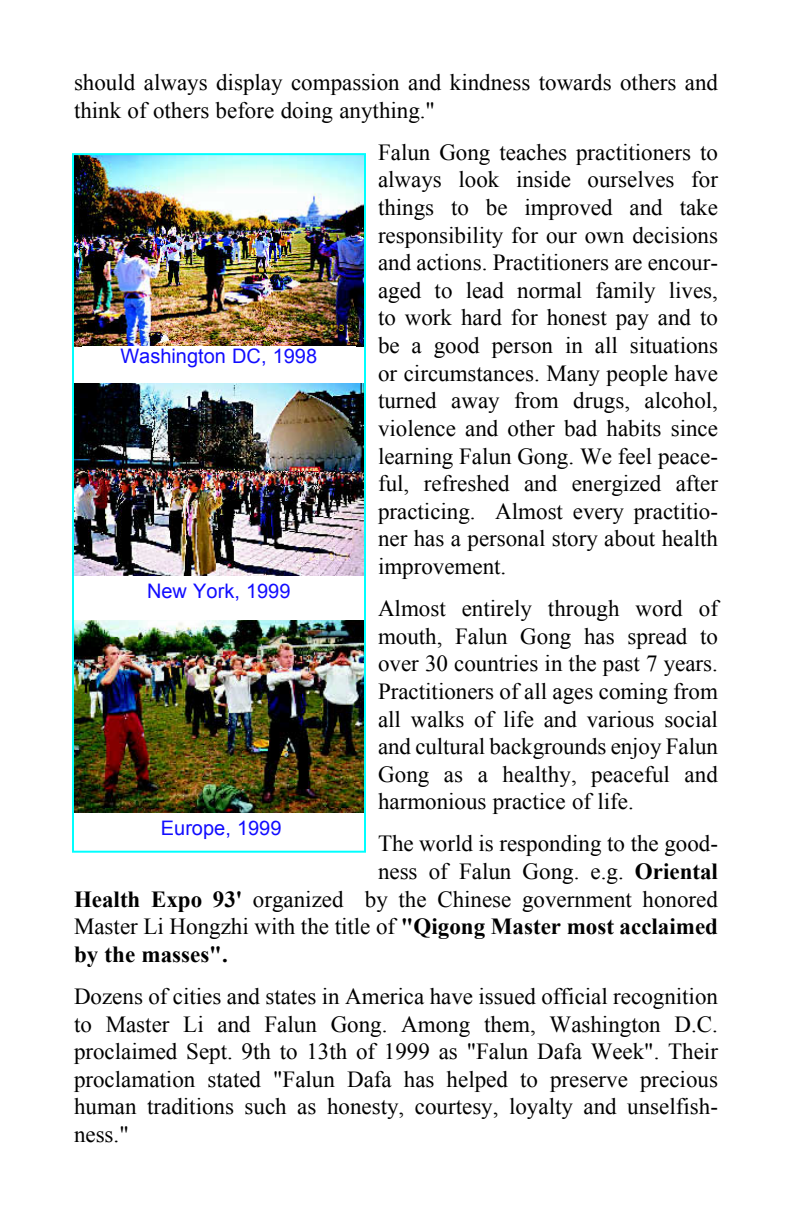
<style>
.page{position:relative;width:792px;height:1225px;background:#fff}
.page>*{position:absolute;margin:0;border:0;box-sizing:border-box;transform-origin:0 0}
.t1{font:23px/27.6px "Times New Roman";color:#000;text-align:justify}
.t2{font:700 23px "Times New Roman";color:#000}
.t3{font:20px "Arial";color:#120dff}
.s1{font-weight:700}
</style>
<div class="page">
<img style="left:75px;top:383px;width:288px;height:192px">
<img style="left:75px;top:620px;width:288px;height:192px">
<img style="left:75px;top:156px;width:288px;height:190px">
<div style="left:72px;top:153px;width:294px;height:699px;border:2px solid #0ff"></div>
<p class="t1" style="left:74px;top:68px;width:646px">should always display compassion and kindness towards others and think of others before doing anything."</p>
<p class="t1" style="left:378px;top:138px;width:342px">Falun Gong teaches practitioners to always look inside ourselves for things to be improved and take responsibility for our own decisions and actions. Practitioners are encour&shy;aged to lead normal family lives, to work hard for honest pay and to be a good person in all situations or circumstances. Many people have turned away from drugs, alcohol, violence and other bad habits since learning Falun Gong. We feel peace&shy;ful, refreshed and energized after practicing. Almost every practitio&shy;ner has a personal story about health improvement.</p>
<p class="t1" style="left:378px;top:594px;width:342px">Almost entirely through word of mouth, Falun Gong has spread to over 30 countries in the past 7 years.<br>Practitioners of all ages coming from all walks of life and various social and cultural backgrounds enjoy Falun Gong as a healthy, peaceful and harmonious practice of life.</p>
<p class="t1" style="left:378px;top:829px;width:341px">The world is responding to the good-</p>
<p class="t1" style="left:378px;top:856px;width:342px">ness of Falun Gong. e.g. <span class="s1">Oriental</span></p>
<p class="t1" style="left:74px;top:884px;width:646px"><span class="s1">Health Expo 93'</span> organized by the Chinese government honored</p>
<p class="t1" style="left:74px;top:912px;width:646px">Master Li Hongzhi with the title of <span class="s1">"Qigong Master most acclaimed</span></p>
<p class="t2" style="left:74px;top:938px;width:155px">by the masses".</p>
<p class="t1" style="left:74px;top:981px;width:646px">Dozens of cities and states in America have issued official recognition to Master Li and Falun Gong. Among them, Washington D.C. proclaimed Sept. 9th to 13th of 1999 as "Falun Dafa Week". Their proclamation stated "Falun Dafa has helped to preserve precious human traditions such as honesty, courtesy, loyalty and unselfish&shy;ness."</p>
<p class="t3" style="left:120px;top:342px;width:198px">Washington DC, 1998</p>
<p class="t3" style="left:147px;top:577px;width:145px">New York, 1999</p>
<p class="t3" style="left:161px;top:814px;width:122px">Europe, 1999</p>
</div>
